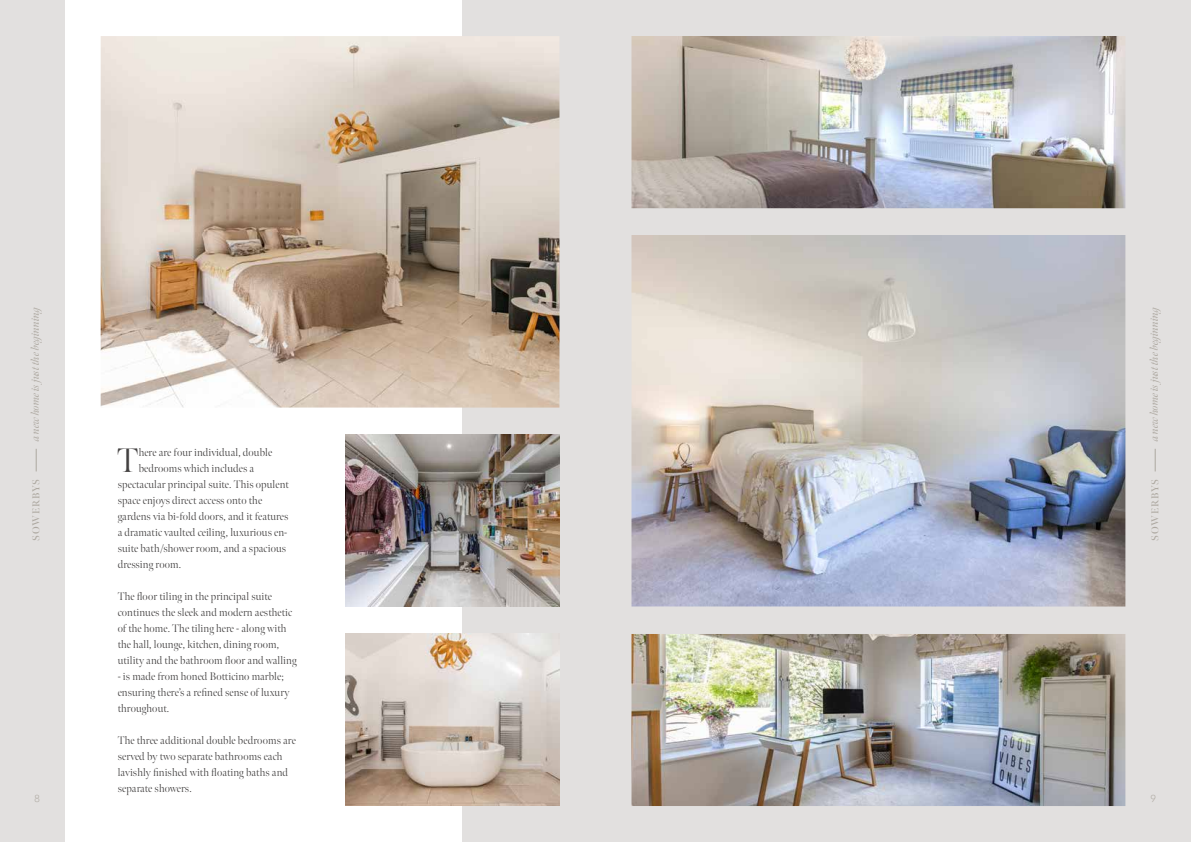
<style>
.page{position:relative;width:1191px;height:842px;background:#fff}
.page>*{position:absolute;margin:0;border:0;box-sizing:border-box;transform-origin:0 0}
.t1{font:300 34px "Meno Banner";color:#434141}
.t2{font:300 11px/16px "Meno Banner";letter-spacing:.01em;color:#434141}
.t3{font:italic 11px "Meno Banner";letter-spacing:-.01em;color:#ada8a0}
.t4{font:600 10px "Meno Banner";letter-spacing:.08em;color:#ada8a0}
.t5{font:300 10px "Quasimoda";color:#ada8a0}
</style>
<div class="page">
<div style="left:0;top:0;width:595px;height:842px;background:#e2e0df"></div>
<div style="left:595px;top:0;width:596px;height:842px;background:#e2e0df"></div>
<svg style="left:36px;top:449px;width:1px;height:22px"></svg>
<svg style="left:1155px;top:449px;width:1px;height:22px"></svg>
<div style="left:65px;top:0;width:396px;height:842px;background:#fff"></div>
<img style="left:345px;top:434px;width:214px;height:172px">
<img style="left:631px;top:36px;width:494px;height:172px">
<img style="left:101px;top:36px;width:458px;height:372px">
<img style="left:345px;top:634px;width:214px;height:172px">
<img style="left:631px;top:634px;width:494px;height:172px">
<img style="left:631px;top:235px;width:494px;height:371px">
<p class="t3" style="left:29px;top:441px;width:138px;rotate:-90deg">a new home is just the beginning</p>
<p class="t3" style="left:1147px;top:441px;width:138px;rotate:-90deg">a new home is just the beginning</p>
<h1 class="t1" style="left:117px;top:440px;width:23px">T</h1>
<p class="t2" style="left:139px;top:445px;width:135px">here are four individual, double</p>
<p class="t2" style="left:139px;top:461px;width:117px">bedrooms which includes a</p>
<p class="t2" style="left:118px;top:477px;width:173px">spectacular principal suite. This opulent</p>
<p class="t2" style="left:118px;top:493px;width:146px">space enjoys direct access onto the</p>
<p class="t2" style="left:118px;top:509px;width:172px">gardens via bi-fold doors, and it features</p>
<p class="t2" style="left:118px;top:525px;width:171px">a dramatic vaulted ceiling, luxurious en-</p>
<p class="t2" style="left:118px;top:541px;width:170px">suite bath/shower room, and a spacious</p>
<p class="t2" style="left:118px;top:557px;width:65px">dressing room.</p>
<p class="t2" style="left:118px;top:589px;width:180px">The floor tiling in the principal suite continues the sleek and modern aesthetic of the home. The tiling here - along with the hall, lounge, kitchen, dining room, utility and the bathroom floor and walling</p>
<p class="t2" style="left:118px;top:669px;width:173px">- is made from honed Botticino marble; ensuring there’s a refined sense of luxury throughout.</p>
<p class="t2" style="left:118px;top:733px;width:180px">The three additional double bedrooms are served by two separate bathrooms each lavishly finished with floating baths and separate showers.</p>
<p class="t4" style="left:30px;top:541px;width:63px;rotate:-90deg">SOWERBYS</p>
<p class="t4" style="left:1149px;top:541px;width:63px;rotate:-90deg">SOWERBYS</p>
<p class="t5" style="left:35px;top:791px;width:7px">8</p>
<p class="t5" style="left:1150px;top:791px;width:7px">9</p>
</div>
